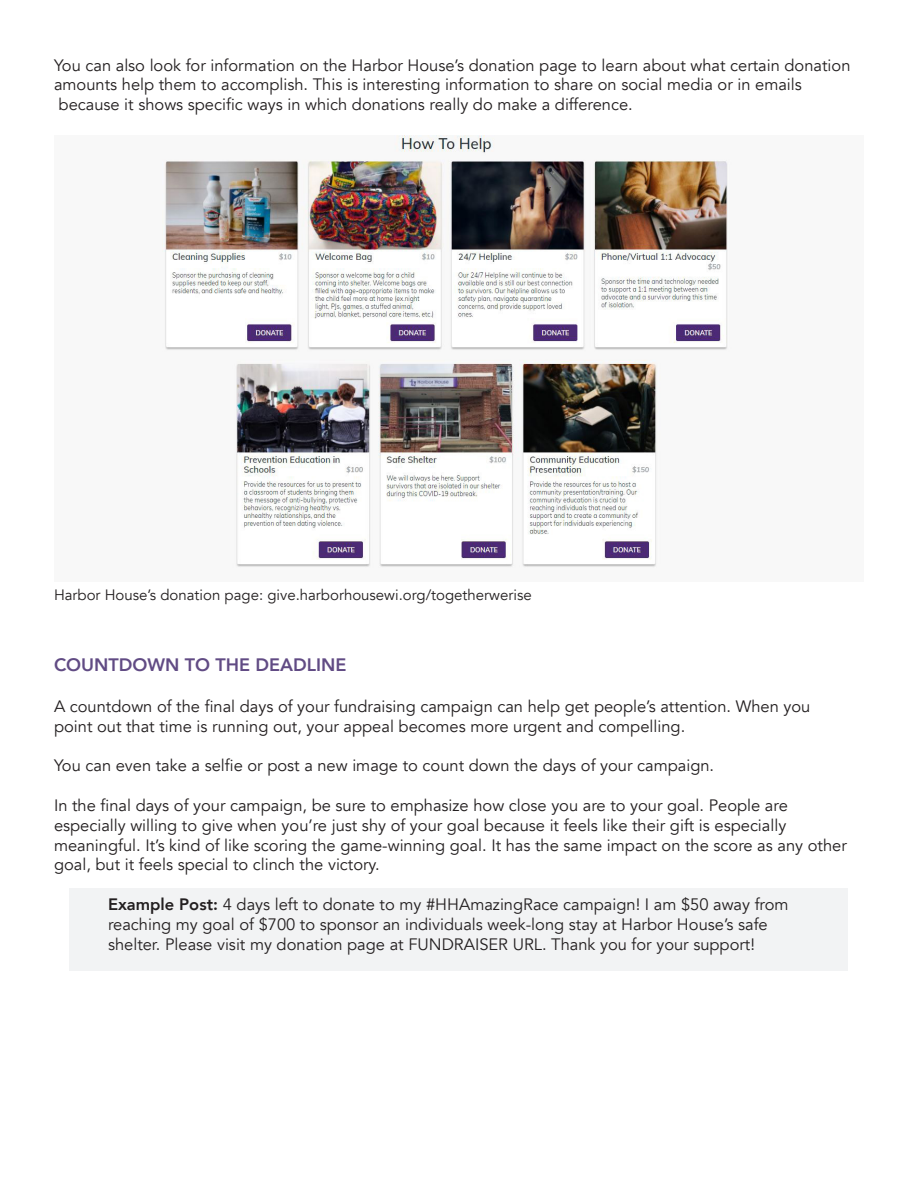
<style>
.page{position:relative;width:918px;height:1188px;background:#fff}
.page>*{position:absolute;margin:0;border:0;box-sizing:border-box;transform-origin:0 0}
.t1{font:800 18px "Avenir";color:#614b84}
.t2{font:16.5px/19.8px "Avenir";color:#231f20}
.t3{font:15px "Avenir";color:#231f20}
.s1{font-weight:800}
</style>
<div class="page">
<img style="left:162px;top:136px;width:566px;height:432px">
<div style="left:70px;top:888px;width:778px;height:82px;background:#f2f3f4"></div>
<p class="t2" style="left:54px;top:55px;width:798px">You can also look for information on the Harbor House’s donation page to learn about what certain donation amounts help them to accomplish. This is interesting information to share on social media or in emails because it shows specific ways in which donations really do make a difference.</p>
<p class="t3" style="left:54px;top:586px;width:479px">Harbor House’s donation page: give.harborhousewi.org/togetherwerise</p>
<p class="t1" style="left:54px;top:648px;width:294px">COUNTDOWN TO THE DEADLINE</p>
<p class="t2" style="left:54px;top:697px;width:758px">A countdown of the final days of your fundraising campaign can help get people’s attention. When you point out that time is running out, your appeal becomes more urgent and compelling.</p>
<p class="t2" style="left:54px;top:756px;width:662px">You can even take a selfie or post a new image to count down the days of your campaign.</p>
<p class="t2" style="left:54px;top:796px;width:794px">In the final days of your campaign, be sure to emphasize how close you are to your goal. People are especially willing to give when you’re just shy of your goal because it feels like their gift is especially meaningful. It’s kind of like scoring the game-winning goal. It has the same impact on the score as any other goal, but it feels special to clinch the victory.</p>
<p class="t2" style="left:108px;top:895px;width:682px"><span class="s1">Example Post:</span> 4 days left to donate to my #HHAmazingRace campaign! I am $50 away from reaching my goal of $700 to sponsor an individuals week-long stay at Harbor House’s safe shelter. Please visit my donation page at FUNDRAISER URL. Thank you for your support!</p>
</div>
